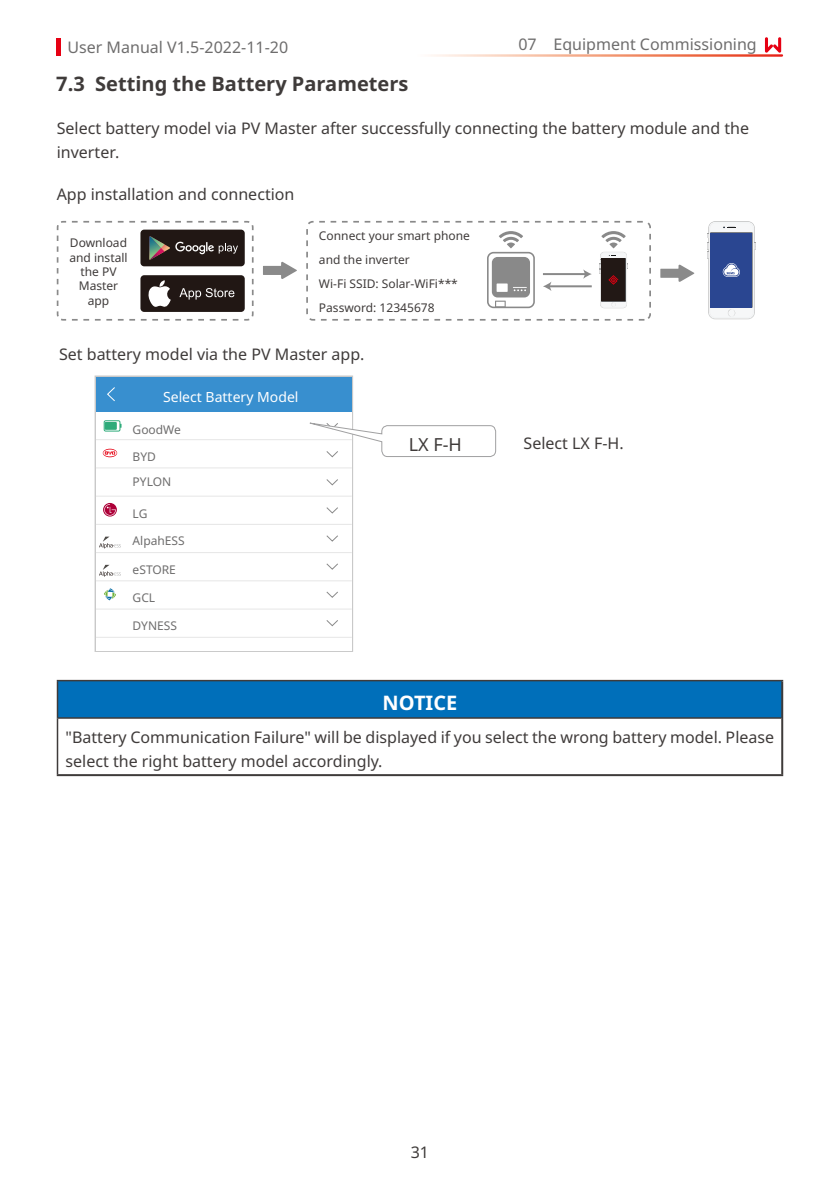
<style>
.page{position:relative;width:840px;height:1191px;background:#fff}
.page>*{position:absolute;margin:0;border:0;box-sizing:border-box;transform-origin:0 0}
.t1{font:700 20px "Noto Sans";color:#3f3b3a}
.t2{font:700 20px "Noto Sans";color:#fff}
.t3{font:18px "Noto Sans";color:#3f3b3a}
.t4{font:16px/24px "Noto Sans";color:#3f3b3a}
.t5{font:16px "Noto Sans";color:#6e6d6d}
.t6{font:14px "Noto Sans";color:#fff}
.t7{font:12px/14.4px "Noto Sans";color:#3f3b3a;text-align:center}
.t8{font:12px/25.8px "Noto Sans";color:#6e6d6d}
</style>
<div class="page">
<svg style="left:764px;top:37px;width:16px;height:16px"></svg>
<hr style="left:56px;top:38px;width:4px;height:18px;background:#e60013">
<svg style="left:263px;top:261px;width:34px;height:18px"></svg>
<svg style="left:660px;top:264px;width:34px;height:18px"></svg>
<svg style="left:56px;top:220px;width:198px;height:101px"></svg>
<svg style="left:599px;top:231px;width:28px;height:77px"></svg>
<svg style="left:487px;top:231px;width:47px;height:77px"></svg>
<div style="left:306px;top:221px;width:344px;height:100px;border:2px dashed #898989;border-radius:6px"></div>
<hr style="left:542px;top:273px;width:43px;height:2px;background:#898989">
<svg style="left:583px;top:269px;width:8px;height:10px"></svg>
<hr style="left:548px;top:285px;width:43px;height:2px;background:#898989">
<svg style="left:543px;top:282px;width:8px;height:9px"></svg>
<svg style="left:707px;top:221px;width:48px;height:98px"></svg>
<div style="left:94px;top:375px;width:259px;height:277px;border:2px solid #c9c9c9"></div>
<div style="left:96px;top:411px;width:255px;height:239px;background:#fff"></div>
<svg style="left:103px;top:449px;width:14px;height:8px"></svg>
<div style="left:96px;top:377px;width:255px;height:34px;background:#388fcf"></div>
<svg style="left:107px;top:387px;width:8px;height:14px"></svg>
<hr style="left:96px;top:439px;width:255px;height:1px;background:#e6e6e6">
<hr style="left:96px;top:467px;width:255px;height:1px;background:#e6e6e6">
<hr style="left:96px;top:496px;width:255px;height:1px;background:#e6e6e6">
<hr style="left:96px;top:524px;width:255px;height:1px;background:#e6e6e6">
<hr style="left:96px;top:552px;width:255px;height:1px;background:#e6e6e6">
<hr style="left:96px;top:580px;width:255px;height:1px;background:#e6e6e6">
<hr style="left:96px;top:609px;width:255px;height:1px;background:#e6e6e6">
<hr style="left:96px;top:637px;width:255px;height:1px;background:#e6e6e6">
<svg style="left:104px;top:588px;width:12px;height:12px"></svg>
<svg style="left:103px;top:503px;width:14px;height:13px"></svg>
<svg style="left:104px;top:504px;width:12px;height:11px"></svg>
<svg style="left:99px;top:536px;width:22px;height:12px"></svg>
<svg style="left:99px;top:565px;width:22px;height:12px"></svg>
<div style="left:104px;top:420px;width:16px;height:11px;border:1px solid #2eab7a;border-radius:2px"></div>
<div style="left:105px;top:422px;width:12px;height:8px;background:#2eab7a"></div>
<svg style="left:291px;top:419px;width:205px;height:208px"></svg>
<div style="left:57px;top:680px;width:724px;height:38px;background:#006fba"></div>
<hr style="left:57px;top:680px;width:725px;height:1px;background:#3f3b3a">
<hr style="left:57px;top:681px;width:1px;height:36px;background:#3f3b3a">
<hr style="left:57px;top:717px;width:723px;height:1px;background:#3f3b3a">
<hr style="left:57px;top:718px;width:1px;height:56px;background:#3f3b3a">
<hr style="left:780px;top:681px;width:2px;height:37px;background:#3f3b3a">
<hr style="left:780px;top:718px;width:2px;height:56px;background:#3f3b3a">
<hr style="left:57px;top:774px;width:725px;height:2px;background:#3f3b3a">
<p class="t5" style="left:67px;top:35px;width:222px">User Manual V1.5-2022-11-20</p>
<p class="t5" style="left:518px;top:33px;width:240px">07 Equipment Commissioning</p>
<p class="t1" style="left:56px;top:69px;width:353px">7.3 Setting the Battery Parameters</p>
<p class="t4" style="left:57px;top:117px;width:693px">Select battery model via PV Master after successfully connecting the battery module and the inverter.</p>
<p class="t4" style="left:57px;top:182px;width:239px">App installation and connection</p>
<p class="t7" style="left:69px;top:236px;width:60px">Download and install the PV<br>Master app</p>
<p class="t7" style="left:319px;top:224px;width:152px;line-height:24px;text-align:left">Connect your smart phone and the inverter<br>Wi-Fi SSID: Solar-WiFi***<br>Password: 12345678</p>
<p class="t4" style="left:59px;top:343px;width:307px">Set battery model via the PV Master app.</p>
<p class="t6" style="left:163px;top:386px;width:137px">Select Battery Model</p>
<p class="t8" style="left:132px;top:417px;width:50px">GoodWe</p>
<p class="t8" style="left:132px;top:444px;width:40px">BYD<br>PYLON</p>
<p class="t8" style="left:132px;top:501px;width:16px">LG</p>
<p class="t8" style="left:132px;top:528px;width:54px">AlpahESS</p>
<p class="t8" style="left:132px;top:557px;width:45px">eSTORE</p>
<p class="t8" style="left:132px;top:585px;width:24px">GCL</p>
<p class="t8" style="left:132px;top:613px;width:46px">DYNESS</p>
<p class="t3" style="left:408px;top:432px;width:55px">LX F-H</p>
<p class="t4" style="left:523px;top:431px;width:102px">Select LX F-H.</p>
<p class="t2" style="left:382px;top:688px;width:76px">NOTICE</p>
<p class="t4" style="left:65px;top:725px;width:709px">"Battery Communication Failure" will be displayed if you select the wrong battery model. Please select the right battery model accordingly.</p>
<p class="t4" style="left:410px;top:1141px;width:20px">31</p>
</div>
